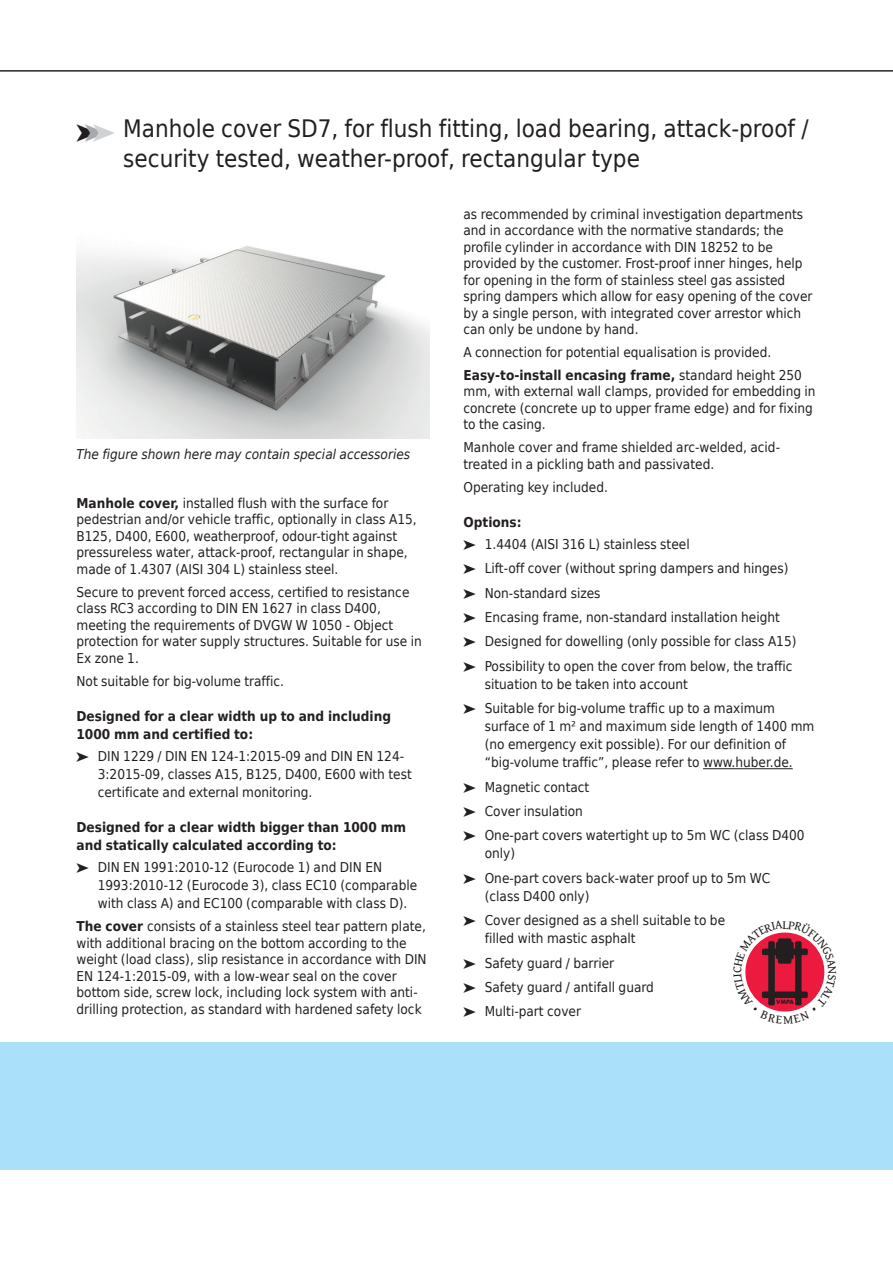
<style>
.page{position:relative;width:893px;height:1263px;background:#fff}
.page>*{position:absolute;margin:0;border:0;box-sizing:border-box;transform-origin:0 0}
.t1{font:24px/30px "Huber Tec";color:#231f20}
.t2{font:13.5px/16.5px "Huber Tec";color:#231f20}
.t3{font:700 13.5px/18px "Huber Tec";color:#231f20}
.t4{font:italic 13.5px "Huber Tec";color:#231f20}
.t5{font:700 5.85px "Futura";color:#231f20;scale:.94 1}
.s1{color:#a8a9ad}
.s2{color:#d1d2d4}
.s3{font-weight:700}
</style>
<div class="page">
<hr style="left:0;top:71px;width:893px;height:1px;background:#231f20">
<div style="left:0;top:1042px;width:893px;height:127px;background:#aae0f9"></div>
<img style="left:77px;top:246px;width:352px;height:192px">
<hr style="left:703px;top:768px;width:90px;height:1px;background:#231f20">
<svg style="left:745px;top:932px;width:80px;height:80px"></svg>
<h1 class="t1" style="left:77px;top:118px;width:40px">➤<span class="s1">➤</span><span class="s2">➤</span></h1>
<p class="t1" style="left:123px;top:114px;width:687px">Manhole cover SD7, for flush fitting, load bearing, attack-proof / security tested, weather-proof, rectangular type</p>
<p class="t4" style="left:77px;top:446px;width:335px">The figure shown here may contain special accessories</p>
<p class="t2" style="left:77px;top:495px;width:342px"><span class="s3">Manhole cover,</span> installed flush with the surface for pedestrian and/or vehicle traffic, optionally in class A15, B125, D400, E600, weatherproof, odour-tight against pressureless water, attack-proof, rectangular in shape, made of 1.4307 (AISI 304 L) stainless steel.</p>
<p class="t2" style="left:77px;top:584px;width:347px">Secure to prevent forced access, certified to resistance class RC3 according to DIN EN 1627 in class D400, meeting the requirements of DVGW W 1050 - Object protection for water supply structures. Suitable for use in Ex zone 1.</p>
<p class="t2" style="left:77px;top:673px;width:209px">Not suitable for big-volume traffic.</p>
<p class="t3" style="left:77px;top:707px;width:316px">Designed for a clear width up to and including<br>1000 mm and certified to:</p>
<p class="t2" style="left:98px;top:747px;width:315px;line-height:18px;text-indent:-21px">➤ DIN 1229 / DIN EN 124-1:2015-09 and DIN EN 124-<br>3:2015-09, classes A15, B125, D400, E600 with test certificate and external monitoring.</p>
<p class="t3" style="left:77px;top:818px;width:331px">Designed for a clear width bigger than 1000 mm and statically calculated according to:</p>
<p class="t2" style="left:98px;top:858px;width:321px;line-height:18px;text-indent:-21px">➤ DIN EN 1991:2010-12 (Eurocode 1) and DIN EN<br>1993:2010-12 (Eurocode 3), class EC10 (comparable with class A) and EC100 (comparable with class D).</p>
<p class="t2" style="left:77px;top:918px;width:352px"><span class="s3">The cover</span> consists of a stainless steel tear pattern plate, with additional bracing on the bottom according to the weight (load class), slip resistance in accordance with DIN EN 124-1:2015-09, with a low-wear seal on the cover bottom side, screw lock, including lock system with anti&shy;drilling protection, as standard with hardened safety lock</p>
<p class="t2" style="left:463px;top:206px;width:351px">as recommended by criminal investigation departments and in accordance with the normative standards; the profile cylinder in accordance with DIN 18252 to be provided by the customer. Frost-proof inner hinges, help for opening in the form of stainless steel gas assisted spring dampers which allow for easy opening of the cover by a single person, with integrated cover arrestor which can only be undone by hand.</p>
<p class="t2" style="left:463px;top:344px;width:309px">A connection for potential equalisation is provided.</p>
<p class="t2" style="left:463px;top:367px;width:354px"><span class="s3">Easy-to-install encasing frame,</span> standard height 250 mm, with external wall clamps, provided for embedding in concrete (concrete up to upper frame edge) and for fixing to the casing.</p>
<p class="t2" style="left:463px;top:439px;width:318px">Manhole cover and frame shielded arc-welded, acid&shy;treated in a pickling bath and passivated.</p>
<p class="t2" style="left:463px;top:479px;width:146px">Operating key included.</p>
<p class="t3" style="left:463px;top:513px;width:60px">Options:</p>
<p class="t2" style="left:463px;top:536px;width:228px">➤ 1.4404 (AISI 316 L) stainless steel</p>
<p class="t2" style="left:463px;top:560px;width:326px">➤ Lift-off cover (without spring dampers and hinges)</p>
<p class="t2" style="left:463px;top:585px;width:139px">➤ Non-standard sizes</p>
<p class="t2" style="left:463px;top:609px;width:318px">➤ Encasing frame, non-standard installation height</p>
<p class="t2" style="left:463px;top:633px;width:334px">➤ Designed for dowelling (only possible for class A15)</p>
<p class="t2" style="left:485px;top:657px;width:309px;line-height:18px;text-indent:-21px">➤ Possibility to open the cover from below, the traffic situation to be taken into account</p>
<p class="t2" style="left:485px;top:699px;width:331px;line-height:18px;text-indent:-21px">➤ Suitable for big-volume traffic up to a maximum surface of 1 m² and maximum side length of 1400 mm (no emergency exit possible). For our definition of “big-volume traffic”, please refer to www.huber.de.</p>
<p class="t2" style="left:463px;top:779px;width:127px">➤ Magnetic contact</p>
<p class="t2" style="left:463px;top:803px;width:121px">➤ Cover insulation</p>
<p class="t2" style="left:485px;top:827px;width:321px;line-height:18px;text-indent:-21px">➤ One-part covers watertight up to 5m WC (class D400 only)</p>
<p class="t2" style="left:485px;top:869px;width:287px;line-height:18px;text-indent:-21px">➤ One-part covers back-water proof up to 5m WC (class D400 only)</p>
<p class="t2" style="left:485px;top:911px;width:242px;line-height:18px;text-indent:-21px">➤ Cover designed as a shell suitable to be filled with mastic asphalt</p>
<p class="t2" style="left:463px;top:954px;width:152px">➤ Safety guard / barrier</p>
<p class="t2" style="left:463px;top:979px;width:192px">➤ Safety guard / antifall guard</p>
<p class="t2" style="left:463px;top:1003px;width:119px">➤ Multi-part cover</p>
<p class="t5" style="left:776px;top:999px;width:20px">VMPA</p>
</div>
